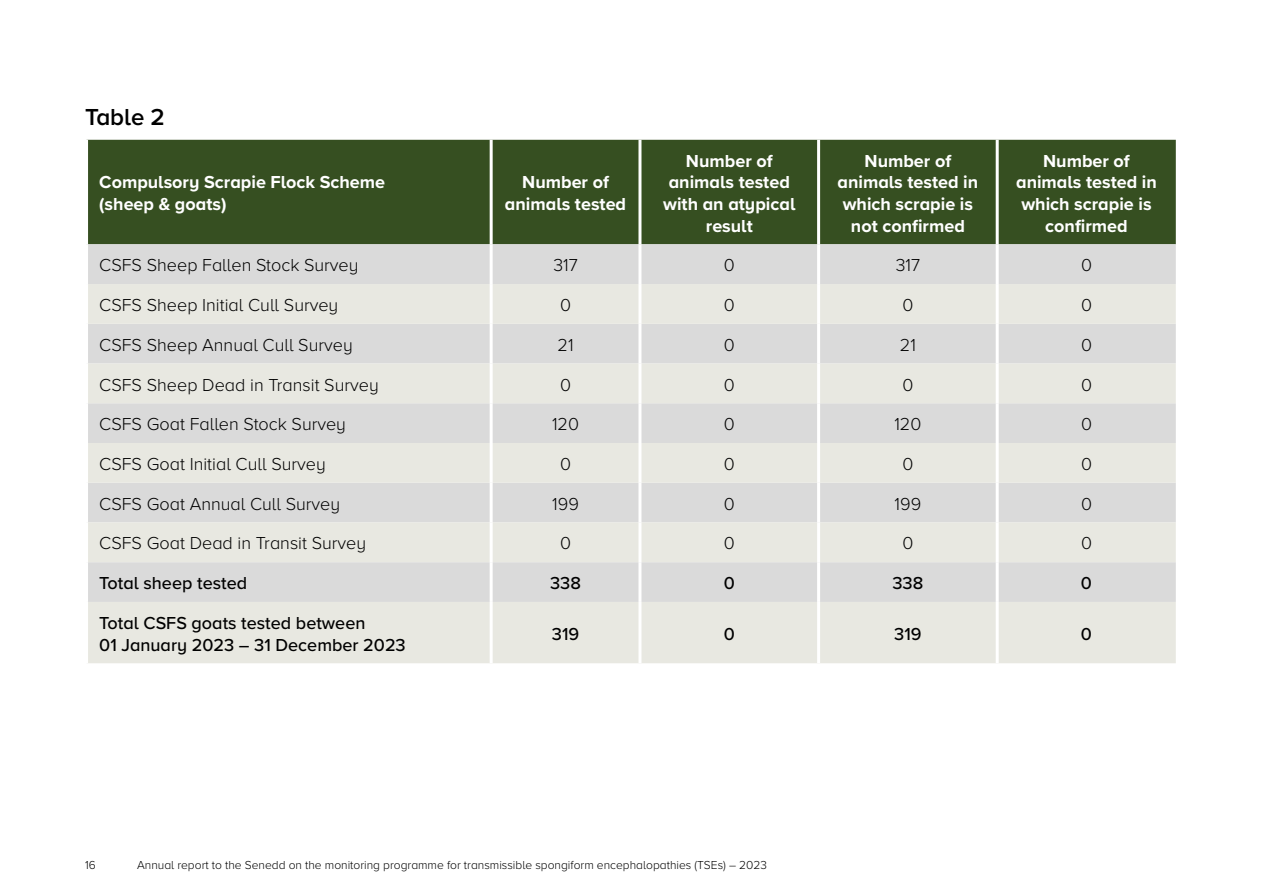
<style>
.page{position:relative;width:1263px;height:893px;background:#fff}
.page>*{position:absolute;margin:0;border:0;box-sizing:border-box;transform-origin:0 0}
.H2_Sub_Heading{font:600 24px "Proxima Nova";color:#000}
.Table_Text_Left{font:300 18px "Proxima Nova";color:#000}
.Table_Heading_Centred{font:700 18px/21.6px "Proxima Nova";color:#fff;text-align:center}
.Table_Text_Left-2{font:500 18px/21.6px "Proxima Nova";color:#000}
.Table_Text_Centred{font:300 18px "Proxima Nova";color:#000}
.Body{font:700 18px/21.6px "Proxima Nova";color:#fff}
.Table_Text_Centred-2{font:500 18px "Proxima Nova";color:#000}
.t1{font:300 12px "Proxima Nova";color:#000}
</style>
<div class="page">
<div style="left:88px;top:140px;width:1088px;height:104px;background:#364f21"></div>
<div style="left:88px;top:244px;width:1088px;height:40px;background:#dadada"></div>
<svg style="left:88px;top:284px;width:1088px;height:379px;background:#e2e2de"></svg>
<hr style="left:490px;top:140px;width:3px;height:104px;background:#fff">
<hr style="left:638px;top:140px;width:3px;height:104px;background:#fff">
<hr style="left:817px;top:140px;width:3px;height:104px;background:#fff">
<hr style="left:996px;top:140px;width:3px;height:104px;background:#fff">
<hr style="left:490px;top:244px;width:3px;height:40px;background:#fff">
<hr style="left:638px;top:244px;width:3px;height:40px;background:#fff">
<hr style="left:817px;top:244px;width:3px;height:40px;background:#fff">
<hr style="left:996px;top:244px;width:3px;height:40px;background:#fff">
<hr style="left:490px;top:284px;width:3px;height:40px;background:#fff">
<hr style="left:638px;top:284px;width:3px;height:40px;background:#fff">
<hr style="left:817px;top:284px;width:3px;height:40px;background:#fff">
<hr style="left:996px;top:284px;width:3px;height:40px;background:#fff">
<hr style="left:490px;top:324px;width:3px;height:39px;background:#fff">
<hr style="left:638px;top:324px;width:3px;height:39px;background:#fff">
<hr style="left:817px;top:324px;width:3px;height:39px;background:#fff">
<hr style="left:996px;top:324px;width:3px;height:39px;background:#fff">
<hr style="left:490px;top:363px;width:3px;height:40px;background:#fff">
<hr style="left:638px;top:363px;width:3px;height:40px;background:#fff">
<hr style="left:817px;top:363px;width:3px;height:40px;background:#fff">
<hr style="left:996px;top:363px;width:3px;height:40px;background:#fff">
<hr style="left:490px;top:403px;width:3px;height:40px;background:#fff">
<hr style="left:638px;top:403px;width:3px;height:40px;background:#fff">
<hr style="left:817px;top:403px;width:3px;height:40px;background:#fff">
<hr style="left:996px;top:403px;width:3px;height:40px;background:#fff">
<hr style="left:490px;top:443px;width:3px;height:40px;background:#fff">
<hr style="left:638px;top:443px;width:3px;height:40px;background:#fff">
<hr style="left:817px;top:443px;width:3px;height:40px;background:#fff">
<hr style="left:996px;top:443px;width:3px;height:40px;background:#fff">
<hr style="left:490px;top:483px;width:3px;height:39px;background:#fff">
<hr style="left:638px;top:483px;width:3px;height:39px;background:#fff">
<hr style="left:817px;top:483px;width:3px;height:39px;background:#fff">
<hr style="left:996px;top:483px;width:3px;height:39px;background:#fff">
<hr style="left:490px;top:522px;width:3px;height:40px;background:#fff">
<hr style="left:638px;top:522px;width:3px;height:40px;background:#fff">
<hr style="left:817px;top:522px;width:3px;height:40px;background:#fff">
<hr style="left:996px;top:522px;width:3px;height:40px;background:#fff">
<hr style="left:490px;top:562px;width:3px;height:40px;background:#fff">
<hr style="left:638px;top:562px;width:3px;height:40px;background:#fff">
<hr style="left:817px;top:562px;width:3px;height:40px;background:#fff">
<hr style="left:996px;top:562px;width:3px;height:40px;background:#fff">
<hr style="left:490px;top:602px;width:3px;height:61px;background:#fff">
<hr style="left:638px;top:602px;width:3px;height:61px;background:#fff">
<hr style="left:817px;top:602px;width:3px;height:61px;background:#fff">
<hr style="left:996px;top:602px;width:3px;height:61px;background:#fff">
<h2 class="H2_Sub_Heading" style="left:85px;top:99px;width:81px">Table 2</h2>
<p class="Body" style="left:99px;top:171px;width:287px">Compulsory Scrapie Flock Scheme (sheep &amp; goats)</p>
<p class="Table_Heading_Centred" style="left:505px;top:171px;width:123px">Number of animals tested</p>
<p class="Table_Heading_Centred" style="left:663px;top:150px;width:134px">Number of animals tested with an atypical result</p>
<p class="Table_Heading_Centred" style="left:837px;top:150px;width:142px">Number of animals tested in which scrapie is not confirmed</p>
<p class="Table_Heading_Centred" style="left:1016px;top:150px;width:142px">Number of animals tested in which scrapie is confirmed</p>
<p class="Table_Text_Left" style="left:99px;top:252px;width:261px">CSFS Sheep Fallen Stock Survey</p>
<p class="Table_Text_Centred" style="left:553px;top:252px;width:26px">317</p>
<p class="Table_Text_Centred" style="left:724px;top:252px;width:12px">0</p>
<p class="Table_Text_Centred" style="left:896px;top:252px;width:26px">317</p>
<p class="Table_Text_Centred" style="left:1081px;top:252px;width:12px">0</p>
<p class="Table_Text_Left" style="left:99px;top:292px;width:241px">CSFS Sheep Initial Cull Survey</p>
<p class="Table_Text_Centred" style="left:560px;top:292px;width:12px">0</p>
<p class="Table_Text_Centred" style="left:724px;top:292px;width:12px">0</p>
<p class="Table_Text_Centred" style="left:902px;top:292px;width:12px">0</p>
<p class="Table_Text_Centred" style="left:1081px;top:292px;width:12px">0</p>
<p class="Table_Text_Left" style="left:99px;top:331px;width:255px">CSFS Sheep Annual Cull Survey</p>
<p class="Table_Text_Centred" style="left:558px;top:331px;width:18px">21</p>
<p class="Table_Text_Centred" style="left:724px;top:331px;width:12px">0</p>
<p class="Table_Text_Centred" style="left:900px;top:331px;width:18px">21</p>
<p class="Table_Text_Centred" style="left:1081px;top:331px;width:12px">0</p>
<p class="Table_Text_Left" style="left:99px;top:371px;width:281px">CSFS Sheep Dead in Transit Survey</p>
<p class="Table_Text_Centred" style="left:560px;top:371px;width:12px">0</p>
<p class="Table_Text_Centred" style="left:724px;top:371px;width:12px">0</p>
<p class="Table_Text_Centred" style="left:902px;top:371px;width:12px">0</p>
<p class="Table_Text_Centred" style="left:1081px;top:371px;width:12px">0</p>
<p class="Table_Text_Left" style="left:99px;top:411px;width:248px">CSFS Goat Fallen Stock Survey</p>
<p class="Table_Text_Centred" style="left:552px;top:411px;width:28px">120</p>
<p class="Table_Text_Centred" style="left:724px;top:411px;width:12px">0</p>
<p class="Table_Text_Centred" style="left:894px;top:411px;width:28px">120</p>
<p class="Table_Text_Centred" style="left:1081px;top:411px;width:12px">0</p>
<p class="Table_Text_Left" style="left:99px;top:451px;width:228px">CSFS Goat Initial Cull Survey</p>
<p class="Table_Text_Centred" style="left:560px;top:451px;width:12px">0</p>
<p class="Table_Text_Centred" style="left:724px;top:451px;width:12px">0</p>
<p class="Table_Text_Centred" style="left:902px;top:451px;width:12px">0</p>
<p class="Table_Text_Centred" style="left:1081px;top:451px;width:12px">0</p>
<p class="Table_Text_Left" style="left:99px;top:490px;width:242px">CSFS Goat Annual Cull Survey</p>
<p class="Table_Text_Centred" style="left:552px;top:490px;width:28px">199</p>
<p class="Table_Text_Centred" style="left:724px;top:490px;width:12px">0</p>
<p class="Table_Text_Centred" style="left:895px;top:490px;width:28px">199</p>
<p class="Table_Text_Centred" style="left:1081px;top:490px;width:12px">0</p>
<p class="Table_Text_Left" style="left:99px;top:530px;width:268px">CSFS Goat Dead in Transit Survey</p>
<p class="Table_Text_Centred" style="left:560px;top:530px;width:12px">0</p>
<p class="Table_Text_Centred" style="left:724px;top:530px;width:12px">0</p>
<p class="Table_Text_Centred" style="left:902px;top:530px;width:12px">0</p>
<p class="Table_Text_Centred" style="left:1081px;top:530px;width:12px">0</p>
<p class="Table_Text_Left-2" style="left:99px;top:572px;width:149px">Total sheep tested</p>
<p class="Table_Text_Centred-2" style="left:550px;top:570px;width:32px">338</p>
<p class="Table_Text_Centred-2" style="left:724px;top:570px;width:13px">0</p>
<p class="Table_Text_Centred-2" style="left:892px;top:570px;width:32px">338</p>
<p class="Table_Text_Centred-2" style="left:1081px;top:570px;width:13px">0</p>
<p class="Table_Text_Left-2" style="left:99px;top:611px;width:308px">Total CSFS goats tested between<br>01 January 2023 – 31 December 2023</p>
<p class="Table_Text_Centred-2" style="left:552px;top:620px;width:29px">319</p>
<p class="Table_Text_Centred-2" style="left:724px;top:620px;width:13px">0</p>
<p class="Table_Text_Centred-2" style="left:894px;top:620px;width:29px">319</p>
<p class="Table_Text_Centred-2" style="left:1081px;top:620px;width:13px">0</p>
<p class="t1" style="left:85px;top:856px;width:12px">16</p>
<p class="t1" style="left:137px;top:856px;width:631px">Annual report to the Senedd on the monitoring programme for transmissible spongiform encephalopathies (TSEs) – 2023</p>
</div>
